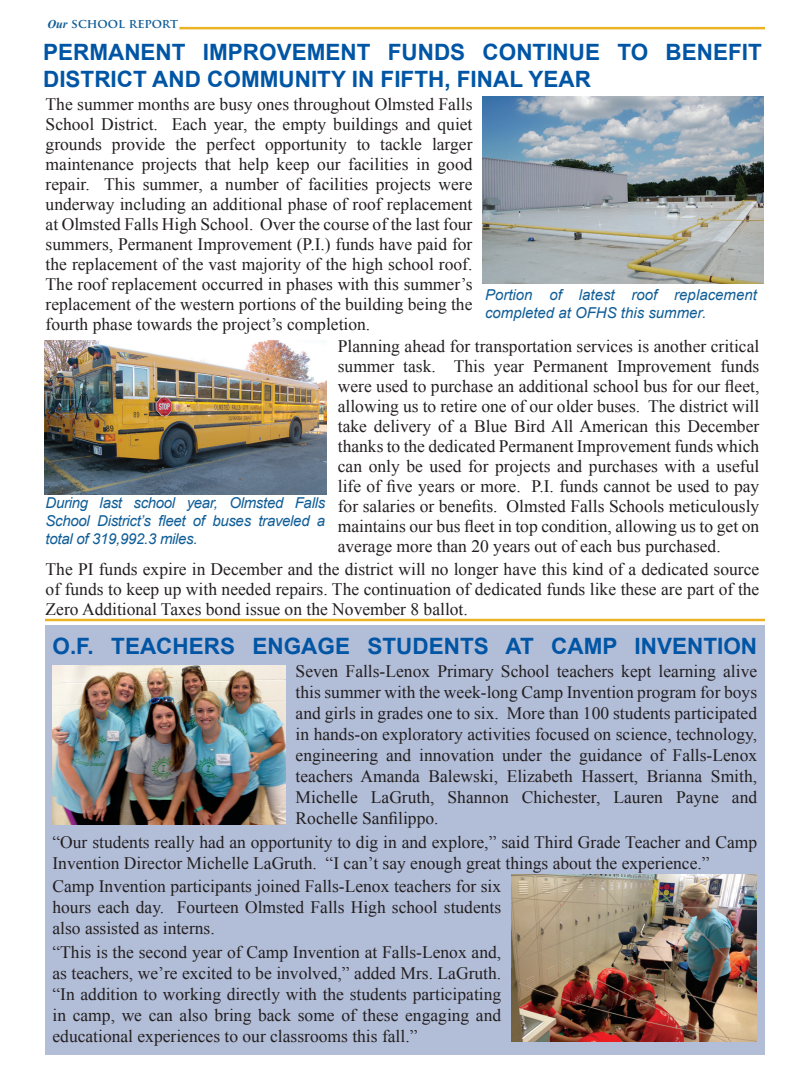
<style>
.page{position:relative;width:810px;height:1080px;background:#fff}
.page>*{position:absolute;margin:0;border:0;box-sizing:border-box;transform-origin:0 0}
.t1{font:700 22.5px/27px "Arial";color:#0155a5}
.t2{font:17.5px/20px "Times New Roman";color:#231f20;text-align:justify}
.t3{font:italic 15px/18px "Arial";color:#105e97}
.t4{font:700 12.5px "Trajan Pro";color:#105e97}
.s1{font-family:"Vijaya";font-size:15px}
</style>
<div class="page">
<div style="left:45px;top:625px;width:720px;height:430px;background:#b2bdd7"></div>
<hr style="left:179px;top:27px;width:586px;height:2px;background:#ecb424">
<hr style="left:45px;top:619px;width:720px;height:2px;background:#ecb424">
<img style="left:483px;top:96px;width:280px;height:187px">
<img style="left:45px;top:340px;width:282px;height:154px">
<img style="left:53px;top:666px;width:233px;height:159px">
<img style="left:511px;top:875px;width:246px;height:166px">
<p class="t4" style="left:48px;top:16px;width:132px"><span class="s1">Our</span> SCHOOL REPORT</p>
<p class="t1" style="left:43px;top:39px;width:720px">PERMANENT IMPROVEMENT FUNDS CONTINUE TO BENEFIT<br>DISTRICT AND COMMUNITY IN FIFTH, FINAL YEAR</p>
<p class="t2" style="left:46px;top:93px;width:428px">The summer months are busy ones throughout Olmsted Falls School District. Each year, the empty buildings and quiet grounds provide the perfect opportunity to tackle larger maintenance projects that help keep our facilities in good repair. This summer, a number of facilities projects were underway including an additional phase of roof replacement at Olmsted Falls High School. Over the course of the last four summers, Permanent Improvement (P.I.) funds have paid for the replacement of the vast majority of the high school roof.<br>The roof replacement occurred in phases with this summer’s replacement of the western portions of the building being the fourth phase towards the project’s completion.</p>
<p class="t2" style="left:338px;top:336px;width:423px">Planning ahead for transportation services is another critical summer task. This year Permanent Improvement funds were used to purchase an additional school bus for our fleet, allowing us to retire one of our older buses. The district will take delivery of a Blue Bird All American this December thanks to the dedicated Permanent Improvement funds which can only be used for projects and purchases with a useful life of five years or more. P.I. funds cannot be used to pay for salaries or benefits. Olmsted Falls Schools meticulously maintains our bus fleet in top condition, allowing us to get on average more than 20 years out of each bus purchased.</p>
<p class="t2" style="left:46px;top:558px;width:715px">The PI funds expire in December and the district will no longer have this kind of a dedicated source of funds to keep up with needed repairs. The continuation of dedicated funds like these are part of the Zero Additional Taxes bond issue on the November 8 ballot.</p>
<p class="t3" style="left:485px;top:286px;width:273px">Portion of latest roof replacement completed at OFHS this summer.</p>
<p class="t3" style="left:46px;top:494px;width:281px;text-align:justify">During last school year, Olmsted Falls School District’s fleet of buses traveled a total of 319,992.3 miles.</p>
<p class="t1" style="left:52px;top:633px;width:706px">O.F. TEACHERS ENGAGE STUDENTS AT CAMP INVENTION</p>
<p class="t2" style="left:296px;top:661px;width:463px;line-height:21px">Seven Falls-Lenox Primary School teachers kept learning alive this summer with the week-long Camp Invention program for boys and girls in grades one to six. More than 100 students participated in hands-on exploratory activities focused on science, technology, engineering and innovation under the guidance of Falls-Lenox teachers Amanda Balewski, Elizabeth Hassert, Brianna Smith, Michelle LaGruth, Shannon Chichester, Lauren Payne and Rochelle Sanfilippo.</p>
<p class="t2" style="left:52px;top:831px;width:706px;line-height:21px">“Our students really had an opportunity to dig in and explore,” said Third Grade Teacher and Camp<br>Invention Director Michelle LaGruth. “I can’t say enough great things about the experience.”</p>
<p class="t2" style="left:52px;top:876px;width:450px;line-height:21px">Camp Invention participants joined Falls-Lenox teachers for six hours each day. Fourteen Olmsted Falls High school students also assisted as interns.</p>
<p class="t2" style="left:52px;top:941px;width:450px;line-height:21px">“This is the second year of Camp Invention at Falls-Lenox and, as teachers, we’re excited to be involved,” added Mrs. LaGruth. “In addition to working directly with the students participating in camp, we can also bring back some of these engaging and educational experiences to our classrooms this fall.”</p>
</div>
